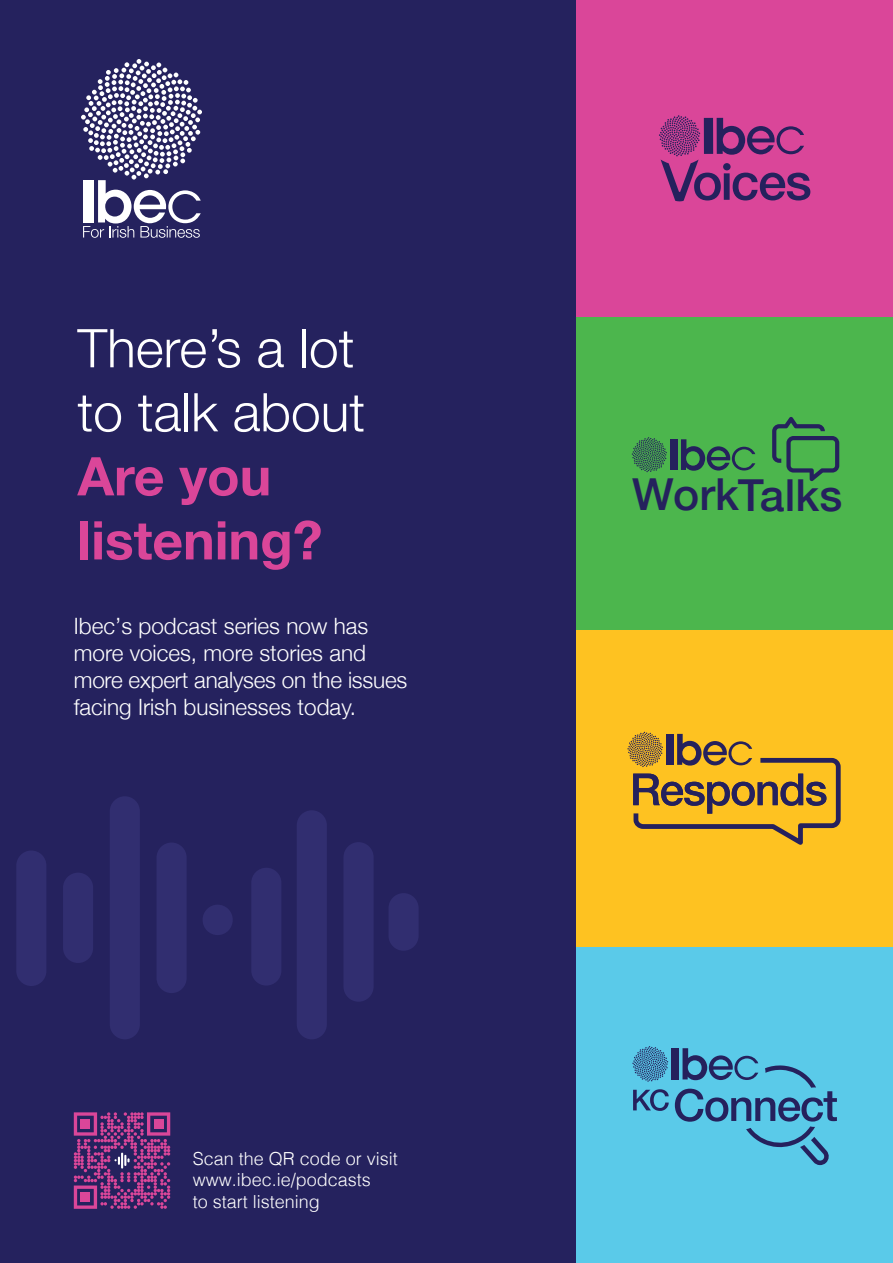
<style>
.page{position:relative;width:893px;height:1263px;background:#fff}
.page>*{position:absolute;margin:0;border:0;box-sizing:border-box;transform-origin:0 0}
.t1{font:300 53.4px/64.1px "Helvetica Neue";color:#fff}
.t2{font:700 53.4px/64.1px "Helvetica Neue";color:#da4699}
.t3{font:500 44.1px "Helvetica Neue";letter-spacing:.005em;color:#25215d}
.t4{font:300 22.5px/27px "Helvetica Neue";color:#fff}
.t5{font:300 18px "Helvetica";color:#fff}
</style>
<div class="page">
<div style="left:0;top:0;width:576px;height:1263px;background:#25225e"></div>
<svg style="left:81px;top:59px;width:121px;height:179px"></svg>
<div style="left:110px;top:796px;width:30px;height:243px;background:#312e70"></div>
<div style="left:16px;top:851px;width:30px;height:135px;background:#312e70"></div>
<div style="left:157px;top:842px;width:30px;height:151px;background:#312e70;border-radius:15px"></div>
<div style="left:63px;top:873px;width:30px;height:90px;background:#312e70"></div>
<div style="left:297px;top:810px;width:30px;height:229px;background:#312e70"></div>
<div style="left:344px;top:842px;width:30px;height:160px;background:#312e70"></div>
<svg style="left:389px;top:893px;width:30px;height:58px"></svg>
<svg style="left:203px;top:905px;width:30px;height:30px"></svg>
<div style="left:251px;top:868px;width:30px;height:117px;background:#312e70;border-radius:15px"></div>
<div style="left:576px;top:0;width:317px;height:317px;background:#da4699"></div>
<svg style="left:659px;top:115px;width:151px;height:86px"></svg>
<div style="left:576px;top:947px;width:317px;height:316px;background:#5acae9"></div>
<svg style="left:632px;top:1046px;width:36px;height:36px"></svg>
<div style="left:671px;top:1048px;width:8px;height:31px;background:#25215d"></div>
<svg style="left:633px;top:1089px;width:36px;height:22px"></svg>
<svg style="left:675px;top:1048px;width:162px;height:117px"></svg>
<div style="left:576px;top:317px;width:317px;height:316px;background:#4cb64d"></div>
<svg style="left:632px;top:437px;width:35px;height:35px"></svg>
<div style="left:670px;top:439px;width:8px;height:31px;background:#25215d"></div>
<svg style="left:681px;top:439px;width:74px;height:32px"></svg>
<svg style="left:772px;top:417px;width:67px;height:64px"></svg>
<div style="left:576px;top:630px;width:317px;height:317px;background:#fec221"></div>
<svg style="left:627px;top:732px;width:214px;height:113px"></svg>
<svg style="left:74px;top:1112px;width:96px;height:97px"></svg>
<h1 class="t1" style="left:77px;top:312px;width:289px">There’s a lot to talk about</h1>
<h1 class="t2" style="left:77px;top:446px;width:246px">Are you listening?</h1>
<p class="t4" style="left:74px;top:611px;width:335px">Ibec’s podcast series now has more voices, more stories and more expert analyses on the issues facing Irish businesses today.</p>
<p class="t5" style="left:193px;top:1143px;width:207px">Scan the QR code or visit</p>
<p class="t5" style="left:193px;top:1186px;width:129px">to start listening</p>
<p class="t5" style="left:193px;top:1165px;width:180px">www.ibec.ie/podcasts</p>
<h2 class="t3" style="left:632px;top:460px;width:212px">WorkTalks</h2>
</div>
